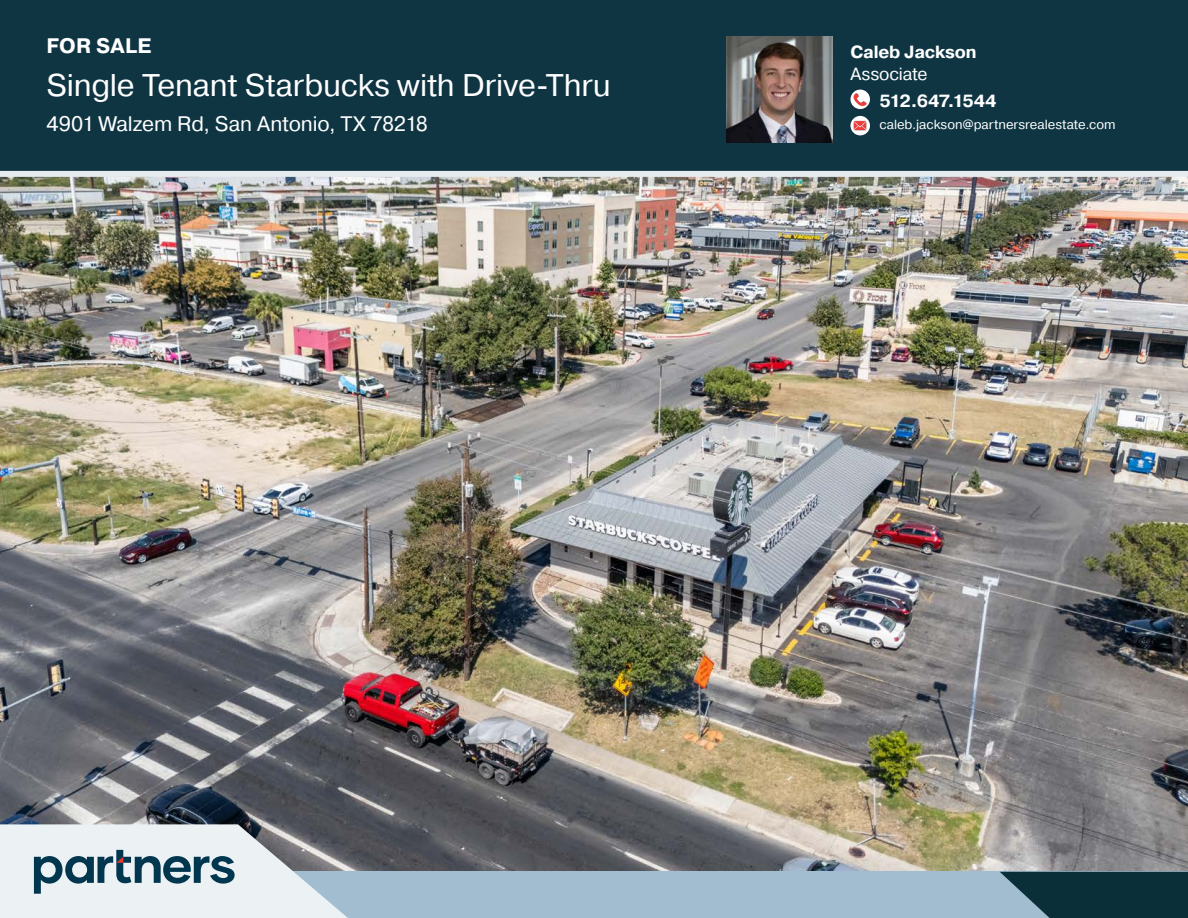
<style>
.page{position:relative;width:1188px;height:918px;background:#fff}
.page>*{position:absolute;margin:0;border:0;box-sizing:border-box;transform-origin:0 0}
.Page_Header{font:31.35px "Pragmatica";letter-spacing:-.005em;color:#fff}
.Page_Header-2{font:21px "Pragmatica";letter-spacing:-.005em;color:#fff}
.Page_Header-3{font:700 21px "Pragmatica";letter-spacing:.01em;color:#fff}
.t1{font:700 17.55px "Pragmatica";letter-spacing:-.045em;color:#fff}
.t2{font:700 17.55px "Pragmatica";letter-spacing:-.01em;color:#fff}
.t3{font:17.55px "Pragmatica";letter-spacing:-.01em;color:#fff}
.t4{font:13.2px "Pragmatica";color:#fff}
</style>
<div class="page">
<img style="left:0;top:177px;width:1188px;height:695px">
<div style="left:0;top:872px;width:1188px;height:46px;background:#a2bdd0"></div>
<svg style="left:0;top:824px;width:380px;height:94px"></svg>
<svg style="left:1000px;top:872px;width:188px;height:46px"></svg>
<div style="left:0;top:0;width:1188px;height:177px;background:#0f3543"></div>
<img style="left:727px;top:37px;width:105px;height:105px">
<svg style="left:850px;top:90px;width:20px;height:19px"></svg>
<svg style="left:854px;top:93px;width:12px;height:13px"></svg>
<div style="left:850px;top:116px;width:20px;height:19px;background:#fff;border-radius:50%"></div>
<img style="left:850px;top:119px;width:21px;height:12px">
<p class="Page_Header-3" style="left:47px;top:32px;width:106px">FOR SALE</p>
<p class="Page_Header" style="left:46px;top:66px;width:566px">Single Tenant Starbucks with Drive-Thru</p>
<p class="Page_Header-2" style="left:46px;top:111px;width:383px">4901 Walzem Rd, San Antonio, TX 78218</p>
<p class="t2" style="left:851px;top:40px;width:127px">Caleb Jackson</p>
<p class="t3" style="left:851px;top:63px;width:78px">Associate</p>
<p class="t1" style="left:879px;top:90px;width:119px">512.647.1544</p>
<p class="t4" style="left:879px;top:116px;width:238px">caleb.jackson@partnersrealestate.com</p>
</div>
